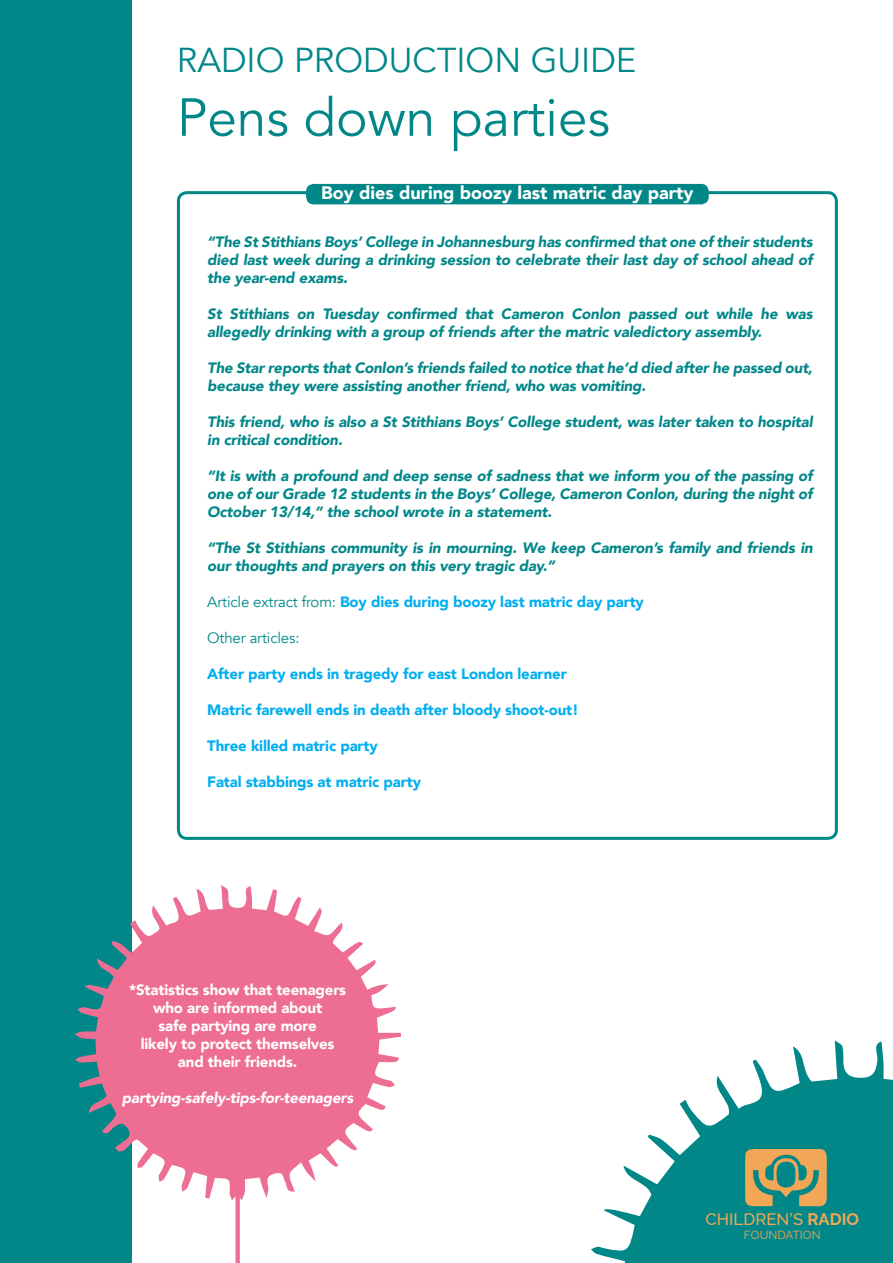
<style>
.page{position:relative;width:893px;height:1263px;background:#fff}
.page>*{position:absolute;margin:0;border:0;box-sizing:border-box;transform-origin:0 0}
.t1{font:53.1px "Avenir";color:#028789}
.t2{font:34.5px "Avenir";color:#028789}
.t3{font:900 18px "Avenir";color:#fff}
.t4{font:500 16.65px "Raleway";color:#f1a756}
.t5{font:italic 900 15px/18px "Avenir";letter-spacing:-.01em;color:#028789}
.t6{font:900 15px "Avenir";letter-spacing:-.01em;color:#00aeef}
.t7{font:900 15px/18px "Avenir";letter-spacing:-.01em;color:#fff;text-align:center}
.t8{font:italic 900 15px "Avenir";letter-spacing:-.01em;color:#fff}
.t9{font:15px "Avenir";letter-spacing:-.01em;color:#028789}
.t10{font:11.55px "Raleway";letter-spacing:.01em;color:#f1a756}
.s1{font-weight:400;color:#028789}
.s2{font-family:"Arial";font-weight:400}
.s3{font-weight:700}
</style>
<div class="page">
<div style="left:0;top:0;width:132px;height:1263px;background:#028789"></div>
<svg style="left:74px;top:885px;width:327px;height:315px;fill:#ed6d93"></svg>
<svg style="left:591px;top:1040px;width:302px;height:223px"></svg>
<svg style="left:745px;top:1148px;width:83px;height:58px;background:#9d9b67"></svg>
<div style="left:177px;top:191px;width:661px;height:649px;border:3px solid #028789;border-radius:9px"></div>
<div style="left:306px;top:184px;width:403px;height:20px;background:#028789;border-radius:8px"></div>
<div style="left:235px;top:1187px;width:5px;height:76px;background:#ed6d93"></div>
<h2 class="t2" style="left:177px;top:40px;width:461px">RADIO PRODUCTION GUIDE</h2>
<h1 class="t1" style="left:177px;top:86px;width:435px">Pens down parties</h1>
<p class="t3" style="left:321px;top:177px;width:374px">Boy dies during boozy last matric day party</p>
<p class="t5" style="left:207px;top:232px;width:607px;text-align:justify">“The St Stithians Boys’ College in Johannesburg has confirmed that one of their students died last week during a drinking session to celebrate their last day of school ahead of the year-end exams.</p>
<p class="t5" style="left:207px;top:304px;width:607px">St Stithians on Tuesday confirmed that Cameron Conlon passed out while he was allegedly drinking with a group of friends after the matric valedictory assembly.</p>
<p class="t5" style="left:207px;top:358px;width:607px">The Star reports that Conlon’s friends failed to notice that he’d died after he passed out, because they were assisting another friend, who was vomiting.</p>
<p class="t5" style="left:207px;top:412px;width:607px">This friend, who is also a St Stithians Boys’ College student, was later taken to hospital in critical condition.</p>
<p class="t5" style="left:207px;top:466px;width:607px;text-align:justify">“It is with a profound and deep sense of sadness that we inform you of the passing of one of our Grade 12 students in the Boys’ College, Cameron Conlon, during the night of October 13/14,” the school wrote in a statement.</p>
<p class="t5" style="left:207px;top:538px;width:607px">“The St Stithians community is in mourning. We keep Cameron’s family and friends in our thoughts and prayers on this very tragic day.”</p>
<p class="t6" style="left:207px;top:589px;width:438px"><span class="s1">Article extract from:</span> Boy dies during boozy last matric day party</p>
<p class="t9" style="left:207px;top:629px;width:94px">Other articles:</p>
<p class="t6" style="left:207px;top:661px;width:361px">After party ends in tragedy for east London learner</p>
<p class="t6" style="left:207px;top:697px;width:373px">Matric farewell ends in death after bloody shoot-out!</p>
<p class="t6" style="left:207px;top:733px;width:172px">Three killed matric party</p>
<p class="t6" style="left:207px;top:769px;width:215px">Fatal stabbings at matric party</p>
<p class="t7" style="left:129px;top:981px;width:219px">*Statistics show that teenagers who are informed about<br>safe partying are more<br>likely to protect themselves and their friends.</p>
<p class="t8" style="left:122px;top:1086px;width:233px">partying-safely-tips-for-teenagers</p>
<p class="t4" style="left:706px;top:1210px;width:155px">CHILDREN<span class="s2">’</span>S <span class="s3">RADIO</span></p>
<p class="t10" style="left:744px;top:1228px;width:78px">FOUNDATION</p>
</div>
